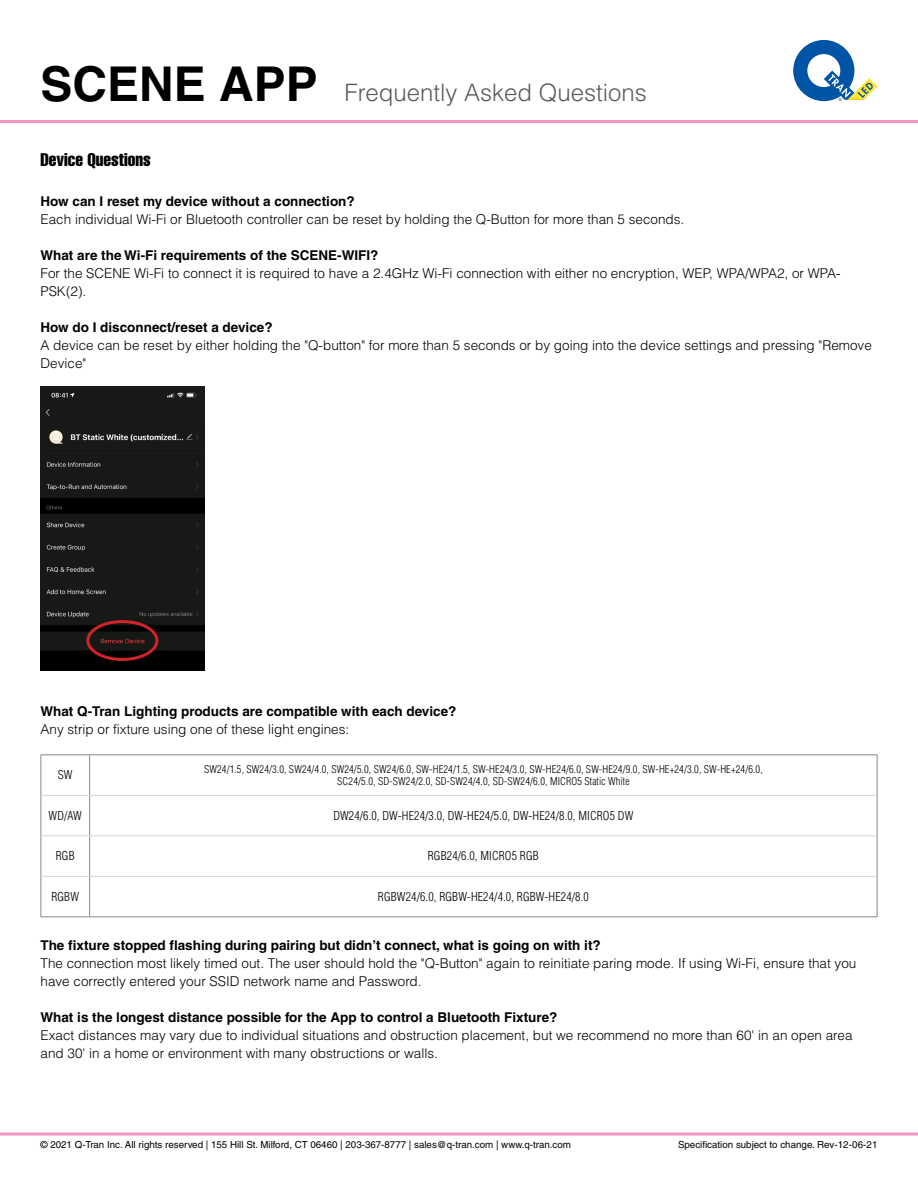
<style>
.page{position:relative;width:918px;height:1188px;background:#fff}
.page>*{position:absolute;margin:0;border:0;box-sizing:border-box;transform-origin:0 0}
.t1{font:300 24px "Helvetica LT Pro";color:#5b5b5b}
.t2{font:extra-condensed 18px "Helvetica LT Pro";color:#000}
.t3{font:300 13.5px/18px "Helvetica LT Pro";color:#000}
.t4{font:700 13.5px "Helvetica LT Pro";color:#000}
.t5{font:300 condensed 12px "Helvetica LT Pro";letter-spacing:.01em;color:#000}
.t6{font:300 condensed 10.5px/12px "Helvetica LT Pro";letter-spacing:.01em;color:#000;text-align:center}
.t7{font:9.75px "Helvetica LT Pro";color:#000}
.s1{font-weight:700;font-size:48px;color:#000}
</style>
<div class="page">
<svg style="left:0;top:1132px;width:918px;height:4px;background:#f6afce"></svg>
<svg style="left:793px;top:40px;width:85px;height:61px"></svg>
<hr style="left:0;top:120px;width:918px;height:3px;background:#f495be">
<hr style="left:40px;top:754px;width:50px;height:1px;background:#888">
<hr style="left:40px;top:755px;width:1px;height:40px;background:#888">
<hr style="left:90px;top:754px;width:787px;height:1px;background:#888">
<hr style="left:89px;top:755px;width:1px;height:40px;background:#888">
<hr style="left:877px;top:755px;width:1px;height:40px;background:#888">
<hr style="left:40px;top:795px;width:1px;height:41px;background:#888">
<hr style="left:89px;top:796px;width:1px;height:39px;background:#888">
<hr style="left:877px;top:795px;width:1px;height:41px;background:#888">
<hr style="left:40px;top:836px;width:1px;height:40px;background:#888">
<hr style="left:89px;top:836px;width:1px;height:40px;background:#888">
<hr style="left:877px;top:836px;width:1px;height:40px;background:#888">
<hr style="left:40px;top:876px;width:1px;height:40px;background:#888">
<hr style="left:89px;top:877px;width:1px;height:39px;background:#888">
<hr style="left:877px;top:876px;width:1px;height:40px;background:#888">
<hr style="left:40px;top:916px;width:50px;height:1px;background:#888">
<hr style="left:90px;top:916px;width:787px;height:1px;background:#888">
<hr style="left:41px;top:795px;width:49px;height:1px;background:#d2d4d4">
<hr style="left:90px;top:795px;width:787px;height:1px;background:#d2d4d4">
<hr style="left:41px;top:835px;width:49px;height:1px;background:#d2d4d4">
<hr style="left:90px;top:835px;width:787px;height:1px;background:#d2d4d4">
<hr style="left:41px;top:876px;width:49px;height:1px;background:#d2d4d4">
<hr style="left:90px;top:876px;width:787px;height:1px;background:#d2d4d4">
<img style="left:41px;top:387px;width:163px;height:284px">
<div style="left:86px;top:620px;width:72px;height:41px;border:3px solid #d2232a;border-radius:50%"></div>
<h1 class="t1" style="left:40px;top:78px;width:608px"><span class="s1">SCENE APP</span> Frequently Asked Questions</h1>
<h2 class="t2" style="left:40px;top:148px;width:112px">Device Questions</h2>
<p class="t4" style="left:40px;top:193px;width:316px">How can I reset my device without a connection?</p>
<p class="t3" style="left:40px;top:210px;width:645px">Each individual Wi-Fi or Bluetooth controller can be reset by holding the Q-Button for more than 5 seconds.</p>
<p class="t4" style="left:40px;top:247px;width:339px">What are the Wi-Fi requirements of the SCENE-WIFI?</p>
<p class="t3" style="left:40px;top:264px;width:802px">For the SCENE Wi-Fi to connect it is required to have a 2.4GHz Wi-Fi connection with either no encryption, WEP, WPA/WPA2, or WPA-<br>PSK(2).</p>
<p class="t4" style="left:40px;top:319px;width:234px">How do I disconnect/reset a device?</p>
<p class="t3" style="left:40px;top:336px;width:833px">A device can be reset by either holding the "Q-button" for more than 5 seconds or by going into the device settings and pressing "Remove<br>Device"</p>
<p class="t4" style="left:40px;top:703px;width:418px">What Q-Tran Lighting products are compatible with each device?</p>
<p class="t3" style="left:40px;top:720px;width:310px">Any strip or fixture using one of these light engines:</p>
<p class="t5" style="left:58px;top:767px;width:16px">SW</p>
<p class="t6" style="left:204px;top:763px;width:560px">SW24/1.5, SW24/3.0, SW24/4.0, SW24/5.0, SW24/6.0, SW-HE24/1.5, SW-HE24/3.0, SW-HE24/6.0, SW-HE24/9.0, SW-HE+24/3.0, SW-HE+24/6.0,<br>SC24/5.0, SD-SW24/2.0, SD-SW24/4.0, SD-SW24/6.0, MICRO5 Static White</p>
<p class="t5" style="left:49px;top:808px;width:35px">WD/AW</p>
<p class="t5" style="left:333px;top:808px;width:302px">DW24/6.0, DW-HE24/3.0, DW-HE24/5.0, DW-HE24/8.0, MICRO5 DW</p>
<p class="t5" style="left:56px;top:848px;width:20px">RGB</p>
<p class="t5" style="left:428px;top:848px;width:113px">RGB24/6.0, MICRO5 RGB</p>
<p class="t5" style="left:51px;top:889px;width:29px">RGBW</p>
<p class="t5" style="left:378px;top:889px;width:212px">RGBW24/6.0, RGBW-HE24/4.0, RGBW-HE24/8.0</p>
<p class="t4" style="left:40px;top:937px;width:562px">The fixture stopped flashing during pairing but didn’t connect, what is going on with it?</p>
<p class="t3" style="left:40px;top:954px;width:817px">The connection most likely timed out. The user should hold the "Q-Button" again to reinitiate paring mode. If using Wi-Fi, ensure that you have correctly entered your SSID network name and Password.</p>
<p class="t4" style="left:40px;top:1009px;width:519px">What is the longest distance possible for the App to control a Bluetooth Fixture?</p>
<p class="t3" style="left:40px;top:1026px;width:814px">Exact distances may vary due to individual situations and obstruction placement, but we recommend no more than 60' in an open area and 30' in a home or environment with many obstructions or walls.</p>
<p class="t7" style="left:40px;top:1138px;width:532px">© 2021 Q-Tran Inc. All rights reserved | 155 Hill St. Milford, CT 06460 | 203-367-8777 | sales@q-tran.com | www.q-tran.com</p>
<p class="t7" style="left:678px;top:1138px;width:201px">Specification subject to change. Rev-12-06-21</p>
</div>
